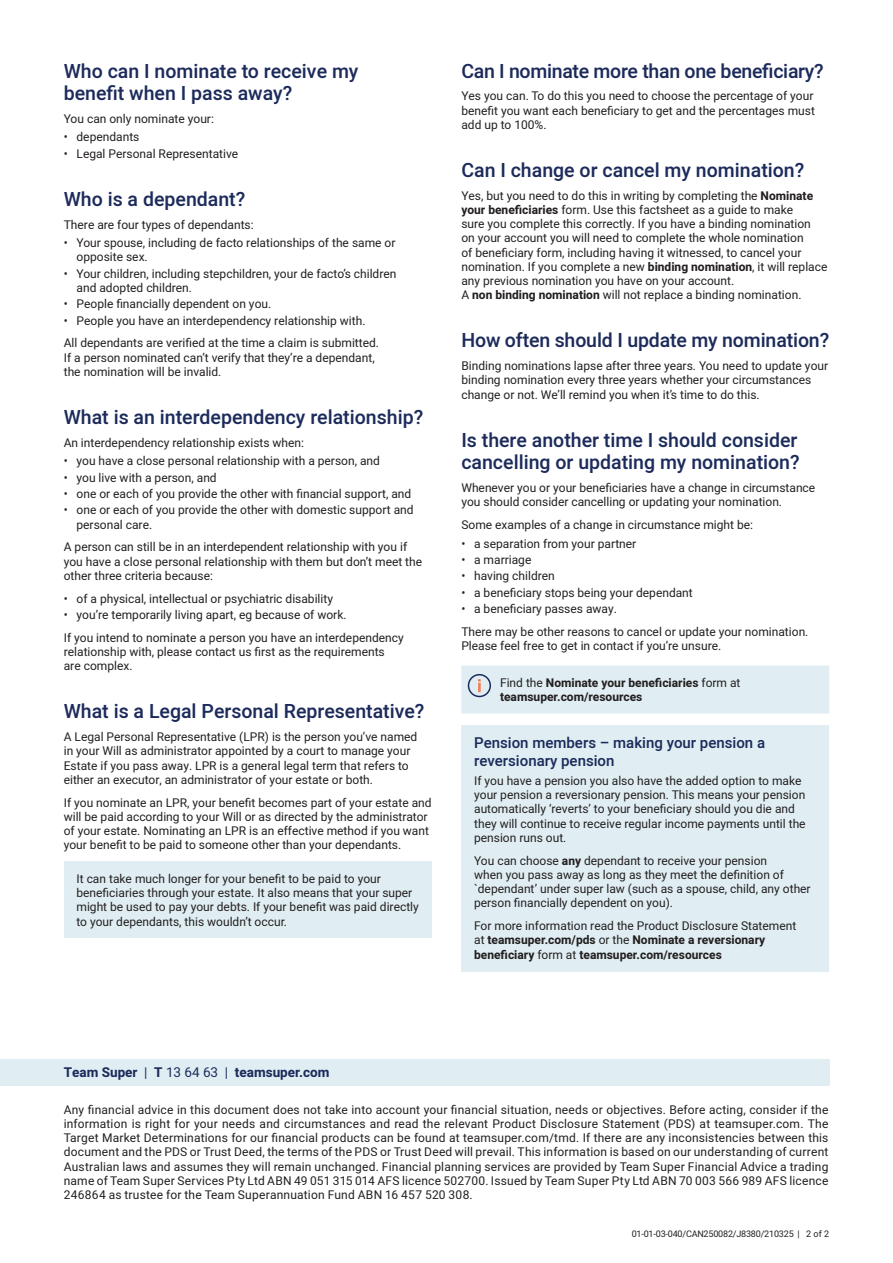
<style>
.page{position:relative;width:893px;height:1263px;background:#fff}
.page>*{position:absolute;margin:0;border:0;box-sizing:border-box;transform-origin:0 0}
.TS_-_Heading_2{font:500 19.5px/22.5px "Heebo";color:#1c2b5b}
.TS_-_Heading_3{font:500 15px/18px "Heebo";color:#1c2b5b}
.t1{font:700 13.5px "Heebo";color:#1c2b5b}
.TS_-_Body_Copy{font:12px/14.2px "Heebo";color:#231f20}
.TS_-_Body_Copy-2{font:700 12px/14.2px "Heebo";color:#231f20}
.t2{font:9px "Heebo";letter-spacing:-.02em;color:#231f20}
.s1{font-weight:700}
.s2{font-weight:400}
</style>
<div class="page">
<div style="left:0;top:1059px;width:829px;height:26px;background:#e0eef3"></div>
<div style="left:64px;top:861px;width:368px;height:77px;background:#e0eef3"></div>
<div style="left:461px;top:665px;width:368px;height:48px;background:#e0eef3"></div>
<div style="left:468px;top:674px;width:23px;height:23px;border:2px solid #1c2b5b;border-radius:50%"></div>
<div style="left:461px;top:725px;width:368px;height:246px;background:#e0eef3"></div>
<p class="TS_-_Heading_2" style="left:64px;top:60px;width:296px">Who can I nominate to receive my benefit when I pass away?</p>
<p class="TS_-_Body_Copy" style="left:64px;top:111px;width:152px">You can only nominate your:</p>
<p class="TS_-_Body_Copy" style="left:64px;top:130px;width:77px">• dependants</p>
<p class="TS_-_Body_Copy" style="left:64px;top:146px;width:176px">• Legal Personal Representative</p>
<p class="TS_-_Heading_2" style="left:64px;top:188px;width:183px">Who is a dependant?</p>
<p class="TS_-_Body_Copy" style="left:64px;top:217px;width:191px">There are four types of dependants:</p>
<p class="TS_-_Body_Copy" style="left:77px;top:236px;width:320px;text-indent:-13px">• Your spouse, including de facto relationships of the same or opposite sex.</p>
<p class="TS_-_Body_Copy" style="left:77px;top:266px;width:321px;text-indent:-13px">• Your children, including stepchildren, your de facto’s children and adopted children.</p>
<p class="TS_-_Body_Copy" style="left:64px;top:297px;width:209px">• People financially dependent on you.</p>
<p class="TS_-_Body_Copy" style="left:64px;top:313px;width:303px">• People you have an interdependency relationship with.</p>
<p class="TS_-_Body_Copy" style="left:64px;top:336px;width:317px">All dependants are verified at the time a claim is submitted.<br>If a person nominated can’t verify that they’re a dependant, the nomination will be invalid.</p>
<p class="TS_-_Heading_2" style="left:64px;top:406px;width:361px">What is an interdependency relationship?</p>
<p class="TS_-_Body_Copy" style="left:64px;top:435px;width:242px">An interdependency relationship exists when:</p>
<p class="TS_-_Body_Copy" style="left:64px;top:454px;width:318px">• you have a close personal relationship with a person, and</p>
<p class="TS_-_Body_Copy" style="left:64px;top:470px;width:154px">• you live with a person, and</p>
<p class="TS_-_Body_Copy" style="left:64px;top:487px;width:349px">• one or each of you provide the other with financial support, and</p>
<p class="TS_-_Body_Copy" style="left:77px;top:503px;width:339px;text-indent:-13px">• one or each of you provide the other with domestic support and personal care.</p>
<p class="TS_-_Body_Copy" style="left:64px;top:540px;width:360px">A person can still be in an interdependent relationship with you if you have a close personal relationship with them but don’t meet the other three criteria because:</p>
<p class="TS_-_Body_Copy" style="left:64px;top:591px;width:271px">• of a physical, intellectual or psychiatric disability</p>
<p class="TS_-_Body_Copy" style="left:64px;top:608px;width:284px">• you’re temporarily living apart, eg because of work.</p>
<p class="TS_-_Body_Copy" style="left:64px;top:630px;width:341px">If you intend to nominate a person you have an interdependency relationship with, please contact us first as the requirements are complex.</p>
<p class="TS_-_Heading_2" style="left:64px;top:700px;width:362px">What is a Legal Personal Representative?</p>
<p class="TS_-_Body_Copy" style="left:64px;top:730px;width:355px">A Legal Personal Representative (LPR) is the person you’ve named in your Will as administrator appointed by a court to manage your Estate if you pass away. LPR is a general legal term that refers to either an executor, an administrator of your estate or both.</p>
<p class="TS_-_Body_Copy" style="left:64px;top:795px;width:369px">If you nominate an LPR, your benefit becomes part of your estate and will be paid according to your Will or as directed by the administrator of your estate. Nominating an LPR is an effective method if you want your benefit to be paid to someone other than your dependants.</p>
<p class="TS_-_Body_Copy" style="left:77px;top:871px;width:344px">It can take much longer for your benefit to be paid to your beneficiaries through your estate. It also means that your super might be used to pay your debts. If your benefit was paid directly to your dependants, this wouldn’t occur.</p>
<p class="TS_-_Heading_2" style="left:461px;top:60px;width:364px">Can I nominate more than one beneficiary?</p>
<p class="TS_-_Body_Copy" style="left:461px;top:89px;width:355px">Yes you can. To do this you need to choose the percentage of your benefit you want each beneficiary to get and the percentages must add up to 100%.</p>
<p class="TS_-_Heading_2" style="left:461px;top:159px;width:344px">Can I change or cancel my nomination?</p>
<p class="TS_-_Body_Copy" style="left:461px;top:188px;width:368px">Yes, but you need to do this in writing by completing the <span class="s1">Nominate your beneficiaries</span> form. Use this factsheet as a guide to make<br>sure you complete this correctly. If you have a binding nomination<br>on your account you will need to complete the whole nomination<br>of beneficiary form, including having it witnessed, to cancel your nomination. If you complete a new <span class="s1">binding nomination</span>, it will replace any previous nomination you have on your account.<br>A <span class="s1">non binding nomination</span> will not replace a binding nomination.</p>
<p class="TS_-_Heading_2" style="left:461px;top:330px;width:369px">How often should I update my nomination?</p>
<p class="TS_-_Body_Copy" style="left:461px;top:359px;width:368px">Binding nominations lapse after three years. You need to update your binding nomination every three years whether your circumstances change or not. We’ll remind you when it’s time to do this.</p>
<p class="TS_-_Heading_2" style="left:461px;top:429px;width:340px">Is there another time I should consider cancelling or updating my nomination?</p>
<p class="TS_-_Body_Copy" style="left:461px;top:481px;width:355px">Whenever you or your beneficiaries have a change in circumstance you should consider cancelling or updating your nomination.</p>
<p class="TS_-_Body_Copy" style="left:461px;top:518px;width:293px">Some examples of a change in circumstance might be:</p>
<p class="TS_-_Body_Copy" style="left:461px;top:536px;width:176px">• a separation from your partner</p>
<p class="TS_-_Body_Copy" style="left:461px;top:552px;width:71px">• a marriage</p>
<p class="TS_-_Body_Copy" style="left:461px;top:569px;width:95px">• having children</p>
<p class="TS_-_Body_Copy" style="left:461px;top:585px;width:233px">• a beneficiary stops being your dependant</p>
<p class="TS_-_Body_Copy" style="left:461px;top:602px;width:157px">• a beneficiary passes away.</p>
<p class="TS_-_Body_Copy" style="left:461px;top:624px;width:349px">There may be other reasons to cancel or update your nomination.<br>Please feel free to get in contact if you’re unsure.</p>
<p class="TS_-_Body_Copy-2" style="left:500px;top:675px;width:242px"><span class="s2">Find the</span> Nominate your beneficiaries <span class="s2">form at </span>teamsuper.com/resources</p>
<p class="TS_-_Heading_3" style="left:474px;top:734px;width:292px">Pension members – making your pension a reversionary pension</p>
<p class="TS_-_Body_Copy" style="left:474px;top:773px;width:333px">If you have a pension you also have the added option to make your pension a reversionary pension. This means your pension automatically ‘reverts’ to your beneficiary should you die and they will continue to receive regular income payments until the pension runs out.</p>
<p class="TS_-_Body_Copy" style="left:474px;top:853px;width:338px">You can choose <span class="s1">any</span> dependant to receive your pension<br>when you pass away as long as they meet the definition of `dependant’ under super law (such as a spouse, child, any other person financially dependent on you).</p>
<p class="TS_-_Body_Copy-2" style="left:474px;top:919px;width:324px"><span class="s2">For more information read the Product Disclosure Statement at</span> teamsuper.com/pds <span class="s2">or the</span> Nominate a reversionary beneficiary <span class="s2">form at</span> teamsuper.com/resources</p>
<p class="t1" style="left:64px;top:1063px;width:267px">Team Super <span class="s2">|</span> T <span class="s2">13 64 63 |</span> teamsuper.com</p>
<p class="TS_-_Body_Copy" style="left:64px;top:1102px;width:766px;text-align:justify">Any financial advice in this document does not take into account your financial situation, needs or objectives. Before acting, consider if the information is right for your needs and circumstances and read the relevant Product Disclosure Statement (PDS) at teamsuper.com. The Target Market Determinations for our financial products can be found at teamsuper.com/tmd. If there are any inconsistencies between this document and the PDS or Trust Deed, the terms of the PDS or Trust Deed will prevail. This information is based on our understanding of current Australian laws and assumes they will remain unchanged. Financial planning services are provided by Team Super Financial Advice a trading name of Team Super Services Pty Ltd ABN 49 051 315 014 AFS licence 502700. Issued by Team Super Pty Ltd ABN 70 003 566 989 AFS licence 246864 as trustee for the Team Superannuation Fund ABN 16 457 520 308.</p>
<p class="t2" style="left:632px;top:1228px;width:199px">01-01-03-040/CAN250082/J8380/210325 | 2 of 2</p>
</div>
